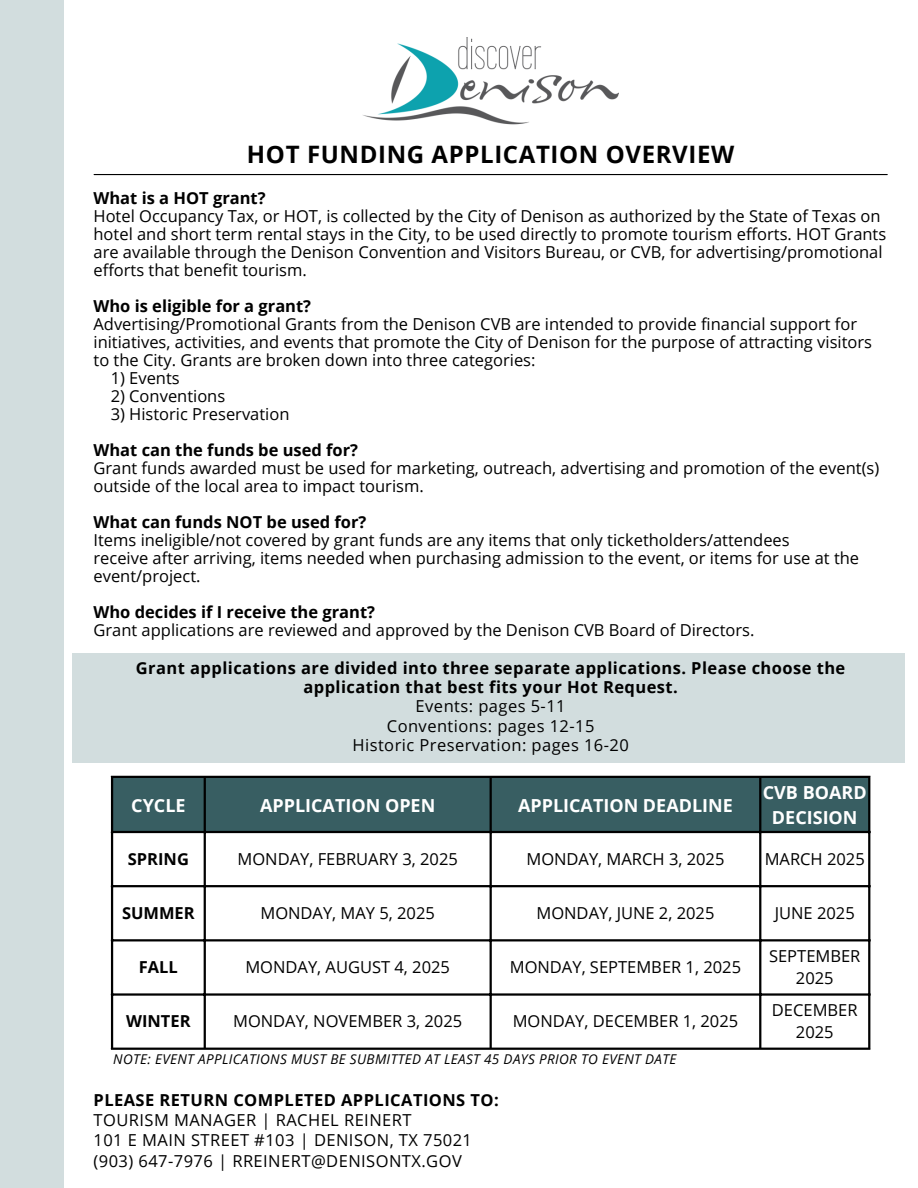
<style>
.page{position:relative;width:918px;height:1188px;background:#fff}
.page>*{position:absolute;margin:0;border:0;box-sizing:border-box;transform-origin:0 0}
.t1{font:700 24px "Open Sans";letter-spacing:.025em;color:#000}
.t2{font:700 18px/24.8px "Open Sans";color:#fff;text-align:center}
.t3{font:16.5px/18px "Open Sans";color:#000}
.t4{font:700 16.5px/19.2px "Open Sans";letter-spacing:.025em;color:#000;text-align:center}
.t5{font:16.5px/20.2px "Open Sans";letter-spacing:.03em;color:#000}
.t6{font:italic 13.5px "Open Sans";letter-spacing:.025em;color:#000}
.s1{font-weight:700}
.s2{font-weight:400}
</style>
<div class="page">
<div style="left:0;top:0;width:63px;height:1188px;background:#d2ddde"></div>
<div style="left:72px;top:653px;width:832px;height:109px;background:#d2ddde"></div>
<img style="left:363px;top:37px;width:255px;height:88px">
<hr style="left:94px;top:174px;width:793px;height:1px;background:#000">
<div style="left:113px;top:778px;width:755px;height:53px;background:#385e62"></div>
<hr style="left:111px;top:778px;width:2px;height:270px;background:#000">
<hr style="left:204px;top:778px;width:2px;height:270px;background:#000">
<hr style="left:490px;top:778px;width:2px;height:270px;background:#000">
<hr style="left:759px;top:778px;width:2px;height:270px;background:#000">
<hr style="left:868px;top:778px;width:2px;height:270px;background:#000">
<hr style="left:111px;top:776px;width:759px;height:2px;background:#000">
<hr style="left:111px;top:831px;width:759px;height:2px;background:#000">
<hr style="left:111px;top:885px;width:759px;height:2px;background:#000">
<hr style="left:111px;top:939px;width:759px;height:2px;background:#000">
<hr style="left:111px;top:993px;width:759px;height:3px;background:#000">
<hr style="left:111px;top:1048px;width:759px;height:2px;background:#000">
<p class="t1" style="left:247px;top:138px;width:489px">HOT FUNDING APPLICATION OVERVIEW</p>
<h1 class="t3" style="left:94px;top:188px;width:794px"><span class="s1">What is a HOT grant?<br></span>Hotel Occupancy Tax, or HOT, is collected by the City of Denison as authorized by the State of Texas on hotel and short term rental stays in the City, to be used directly to promote tourism efforts. HOT Grants are available through the Denison Convention and Visitors Bureau, or CVB, for advertising/promotional efforts that benefit tourism.</h1>
<p class="t3" style="left:94px;top:296px;width:780px"><span class="s1">Who is eligible for a grant?<br></span>Advertising/Promotional Grants from the Denison CVB are intended to provide financial support for initiatives, activities, and events that promote the City of Denison for the purpose of attracting visitors to the City. Grants are broken down into three categories:</p>
<h3 class="t3" style="left:111px;top:368px;width:71px">1) Events</h3>
<h3 class="t3" style="left:111px;top:386px;width:116px">2) Conventions</h3>
<h3 class="t3" style="left:111px;top:404px;width:180px">3) Historic Preservation</h3>
<h3 class="t3" style="left:94px;top:440px;width:787px"><span class="s1">What can the funds be used for?<br></span>Grant funds awarded must be used for marketing, outreach, advertising and promotion of the event(s) outside of the local area to impact tourism.</h3>
<p class="t3" style="left:94px;top:512px;width:767px"><span class="s1">What can funds NOT be used for?<br></span>Items ineligible/not covered by grant funds are any items that only ticketholders/attendees<br>receive after arriving, items needed when purchasing admission to the event, or items for use at the event/project.</p>
<h3 class="t3" style="left:94px;top:602px;width:662px"><span class="s1">Who decides if I receive the grant?<br></span>Grant applications are reviewed and approved by the Denison CVB Board of Directors.</h3>
<p class="t4" style="left:136px;top:658px;width:711px">Grant applications are divided into three separate applications. Please choose the application that best fits your Hot Request.<br><span class="s2">Events: pages 5-11<br>Conventions: pages 12-15<br>Historic Preservation: pages 16-20</span></p>
<h3 class="t2" style="left:131px;top:792px;width:56px">CYCLE</h3>
<h3 class="t2" style="left:260px;top:792px;width:177px">APPLICATION OPEN</h3>
<p class="t2" style="left:518px;top:792px;width:216px">APPLICATION DEADLINE</p>
<p class="t2" style="left:763px;top:780px;width:105px">CVB BOARD<br>DECISION</p>
<p class="t4" style="left:128px;top:849px;width:63px">SPRING</p>
<p class="t3" style="left:238px;top:849px;width:222px">MONDAY, FEBRUARY 3, 2025</p>
<p class="t3" style="left:526px;top:849px;width:199px">MONDAY, MARCH 3, 2025</p>
<p class="t3" style="left:765px;top:849px;width:102px">MARCH 2025</p>
<p class="t4" style="left:122px;top:903px;width:74px">SUMMER</p>
<p class="t3" style="left:260px;top:903px;width:176px">MONDAY, MAY 5, 2025</p>
<p class="t3" style="left:537px;top:903px;width:179px">MONDAY, JUNE 2, 2025</p>
<p class="t3" style="left:775px;top:903px;width:81px">JUNE 2025</p>
<p class="t4" style="left:139px;top:957px;width:41px">FALL</p>
<p class="t3" style="left:245px;top:958px;width:206px">MONDAY, AUGUST 4, 2025</p>
<p class="t3" style="left:510px;top:958px;width:233px">MONDAY, SEPTEMBER 1, 2025</p>
<p class="t3" style="left:769px;top:944px;width:93px;line-height:22.5px;text-align:center">SEPTEMBER<br>2025</p>
<p class="t4" style="left:126px;top:1011px;width:66px">WINTER</p>
<p class="t3" style="left:233px;top:1012px;width:231px">MONDAY, NOVEMBER 3, 2025</p>
<p class="t3" style="left:513px;top:1012px;width:227px">MONDAY, DECEMBER 1, 2025</p>
<p class="t3" style="left:772px;top:998px;width:87px;line-height:22.5px;text-align:center">DECEMBER<br>2025</p>
<p class="t6" style="left:113px;top:1049px;width:565px">NOTE: EVENT APPLICATIONS MUST BE SUBMITTED AT LEAST 45 DAYS PRIOR TO EVENT DATE</p>
<p class="t5" style="left:94px;top:1089px;width:407px"><span class="s1">PLEASE RETURN COMPLETED APPLICATIONS TO:<br></span>TOURISM MANAGER | RACHEL REINERT<br>101 E MAIN STREET #103 | DENISON, TX 75021 (903) 647-7976 | RREINERT@DENISONTX.GOV</p>
</div>
